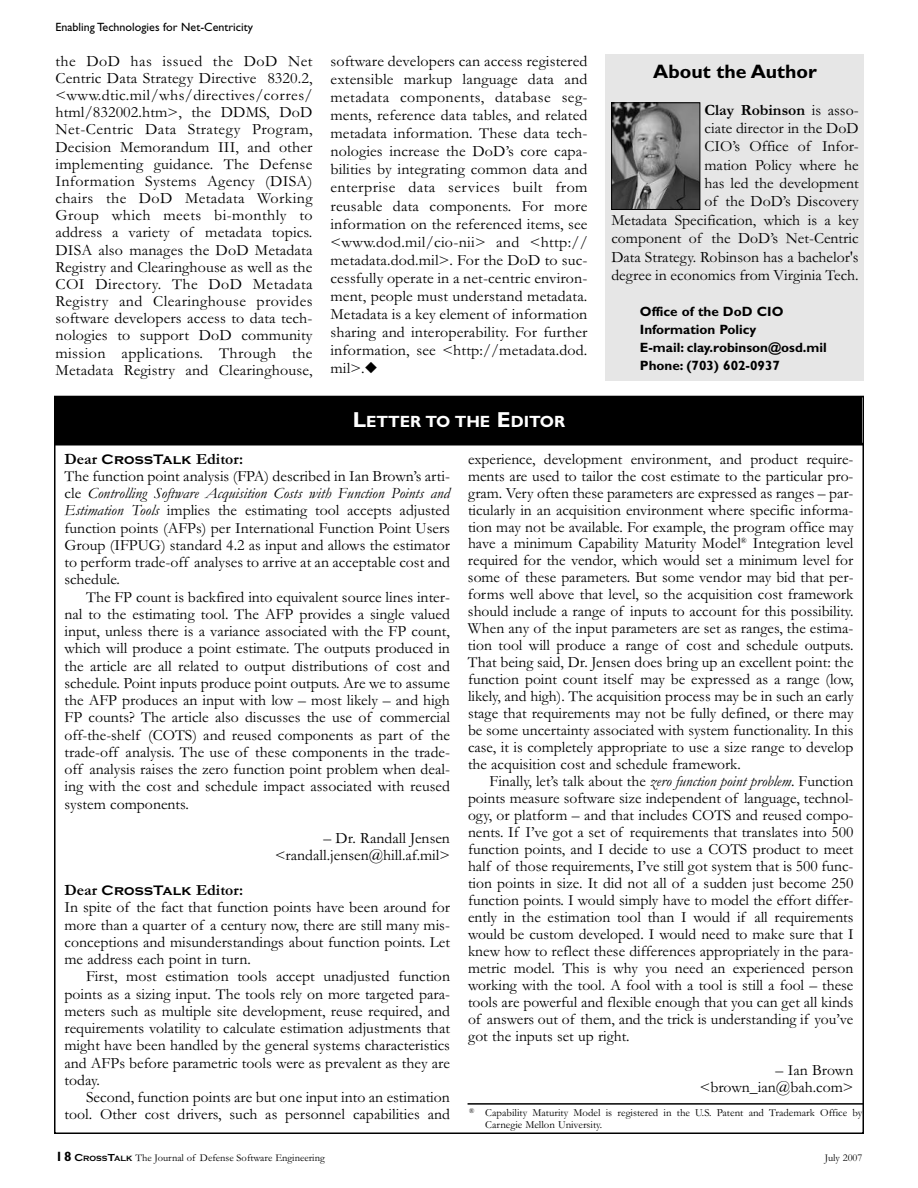
<style>
.page{position:relative;width:918px;height:1188px;background:#fff}
.page>*{position:absolute;margin:0;border:0;box-sizing:border-box;transform-origin:0 0}
.t1{font:700 19.5px "Gill Sans";color:#000}
.t2{font:700 16.35px "Gill Sans";color:#fff}
.t3{font:15.75px/17px "Garamond";color:#000;text-align:justify}
.t4{font:700 13.5px/18px "Gill Sans";color:#000}
.t5{font:12px "Gill Sans";color:#000}
.t6{font:10.8px/12.1px "Garamond";color:#000}
.t7{font:10.5px "Garamond";color:#000}
.s1{font-size:21.75px}
.s2{font-weight:700}
.s3{font-family:"Copperplate Gothic";font-weight:700;font-size:14.25px}
.s4{font-style:italic}
.s5{font-family:"Gill Sans";font-weight:700;font-size:13.5px}
.s6{font-family:"Copperplate Gothic";font-weight:700}
.s7{font-family:"Copperplate Gothic";font-weight:700;font-size:7.8px}
</style>
<div class="page">
<div style="left:606px;top:54px;width:258px;height:326px;background:#e6e6e6"></div>
<img style="left:614px;top:105px;width:84px;height:103px">
<div style="left:612px;top:103px;width:88px;height:107px;border:1px solid #000"></div>
<div style="left:56px;top:397px;width:806px;height:47px;background:#000"></div>
<div style="left:54px;top:396px;width:810px;height:50px;border:2px solid #000"></div>
<hr style="left:468px;top:1103px;width:396px;height:2px;background:#000">
<p class="t5" style="left:56px;top:23px;width:199px">Enabling Technologies for Net-Centricity</p>
<p class="t3" style="left:56px;top:52px;width:259px">the DoD has issued the DoD Net Centric Data Strategy Directive 8320.2, &lt;www.dtic.mil/whs/directives/corres/ html/832002.htm&gt;, the DDMS, DoD Net-Centric Data Strategy Program, Decision Memorandum III, and other implementing guidance. The Defense Information Systems Agency (DISA) chairs the DoD Metadata Working Group which meets bi-monthly to address a variety of metadata topics.<br>DISA also manages the DoD Metadata Registry and Clearinghouse as well as the COI Directory. The DoD Metadata Registry and Clearinghouse provides software developers access to data tech&shy;nologies to support DoD community mission applications. Through the Metadata Registry and Clearinghouse,</p>
<p class="t3" style="left:330px;top:51px;width:259px;line-height:18.1px">software developers can access registered extensible markup language data and metadata components, database seg&shy;ments, reference data tables, and related metadata information. These data tech&shy;nologies increase the DoD’s core capa&shy;bilities by integrating common data and enterprise data services built from reusable data components. For more information on the referenced items, see &lt;www.dod.mil/cio-nii&gt; and &lt;http:// metadata.dod.mil&gt;. For the DoD to suc&shy;cessfully operate in a net-centric environ&shy;ment, people must understand metadata.<br>Metadata is a key element of information sharing and interoperability. For further information, see &lt;http://metadata.dod. mil&gt;.◆</p>
<p class="t2" style="left:353px;top:415px;width:214px"><span class="s1">L</span>ETTER TO THE <span class="s1">E</span>DITOR</p>
<p class="t1" style="left:653px;top:64px;width:165px">About the Author</p>
<p class="t3" style="left:611px;top:100px;width:249px;line-height:18.3px;text-align:right"><span class="s2">Clay Robinson</span> is asso-<br>ciate director in the DoD<br>CIO’s Office of Infor-<br>mation Policy where he<br>has led the development<br>of the DoD’s Discovery<br>Metadata Specification, which is a key component of the DoD’s Net-Centric<br>Data Strategy. Robinson has a bachelor's degree in economics from Virginia Tech.</p>
<p class="t4" style="left:640px;top:304px;width:188px">Office of the DoD CIO<br>Information Policy<br>E-mail: clay.robinson@osd.mil<br>Phone: (703) 602-0937</p>
<p class="t3" style="left:64px;top:450px;width:387px;text-align:left"><span class="s2">Dear</span> <span class="s3">CrossTalk</span> <span class="s2">Editor:<br></span>The function point analysis (FPA) described in Ian Brown’s arti&shy;cle <span class="s4">Controlling Software Acquisition Costs with Function Points and Estimation Tools</span> implies the estimating tool accepts adjusted function points (AFPs) per International Function Point Users Group (IFPUG) standard 4.2 as input and allows the estimator to perform trade-off analyses to arrive at an acceptable cost and schedule.</p>
<p class="t3" style="left:64px;top:588px;width:387px;text-indent:22px">The FP count is backfired into equivalent source lines inter&shy;nal to the estimating tool. The AFP provides a single valued input, unless there is a variance associated with the FP count, which will produce a point estimate. The outputs produced in the article are all related to output distributions of cost and schedule. Point inputs produce point outputs. Are we to assume the AFP produces an input with low – most likely – and high FP counts? The article also discusses the use of commercial off-the-shelf (COTS) and reused components as part of the trade-off analysis. The use of these components in the trade&shy;off analysis raises the zero function point problem when deal&shy;ing with the cost and schedule impact associated with reused system components.</p>
<p class="t3" style="left:275px;top:829px;width:176px;text-align:right">– Dr. Randall Jensen &lt;randall.jensen@hill.af.mil&gt;</p>
<p class="t3" style="left:64px;top:881px;width:387px;text-align:left"><span class="s2">Dear</span> <span class="s3">CrossTalk</span> <span class="s2">Editor:<br></span>In spite of the fact that function points have been around for more than a quarter of a century now, there are still many mis&shy;conceptions and misunderstandings about function points. Let me address each point in turn.</p>
<p class="t3" style="left:65px;top:967px;width:387px;text-indent:22px">First, most estimation tools accept unadjusted function points as a sizing input. The tools rely on more targeted para&shy;meters such as multiple site development, reuse required, and requirements volatility to calculate estimation adjustments that might have been handled by the general systems characteristics and AFPs before parametric tools were as prevalent as they are today.</p>
<p class="t3" style="left:65px;top:1088px;width:387px;text-align:right">Second, function points are but one input into an estimation tool. Other cost drivers, such as personnel capabilities and</p>
<p class="t3" style="left:468px;top:450px;width:387px">experience, development environment, and product require&shy;ments are used to tailor the cost estimate to the particular pro&shy;gram. Very often these parameters are expressed as ranges – par&shy;ticularly in an acquisition environment where specific informa&shy;tion may not be available. For example, the program office may have a minimum Capability Maturity Model<sup>®</sup> Integration level required for the vendor, which would set a minimum level for some of these parameters. But some vendor may bid that per&shy;forms well above that level, so the acquisition cost framework should include a range of inputs to account for this possibility.<br>When any of the input parameters are set as ranges, the estima&shy;tion tool will produce a range of cost and schedule outputs.<br>That being said, Dr. Jensen does bring up an excellent point: the function point count itself may be expressed as a range (low, likely, and high). The acquisition process may be in such an early stage that requirements may not be fully defined, or there may be some uncertainty associated with system functionality. In this case, it is completely appropriate to use a size range to develop the acquisition cost and schedule framework.</p>
<p class="t3" style="left:468px;top:772px;width:387px;text-indent:22px">Finally, let’s talk about the <span class="s4">zero function point problem</span>. Function points measure software size independent of language, technol&shy;ogy, or platform – and that includes COTS and reused compo&shy;nents. If I’ve got a set of requirements that translates into 500 function points, and I decide to use a COTS product to meet half of those requirements, I’ve still got system that is 500 func&shy;tion points in size. It did not all of a sudden just become 250 function points. I would simply have to model the effort differ&shy;ently in the estimation tool than I would if all requirements would be custom developed. I would need to make sure that I knew how to reflect these differences appropriately in the para&shy;metric model. This is why you need an experienced person working with the tool. A fool with a tool is still a fool – these tools are powerful and flexible enough that you can get all kinds of answers out of them, and the trick is understanding if you’ve got the inputs set up right.</p>
<p class="t3" style="left:700px;top:1061px;width:155px;text-align:right">– Ian Brown &lt;brown_ian@bah.com&gt;</p>
<p class="t6" style="left:485px;top:1106px;width:379px;text-indent:-16px"><sup>®</sup> Capability Maturity Model is registered in the U.S. Patent and Trademark Office by<br>Carnegie Mellon University.</p>
<p class="t7" style="left:56px;top:1151px;width:271px"><span class="s5">18</span> <span class="s6">C</span><span class="s7">ROSS</span><span class="s6">T</span><span class="s7">ALK</span> The Journal of Defense Software Engineering</p>
<p class="t7" style="left:825px;top:1151px;width:39px">July 2007</p>
</div>
